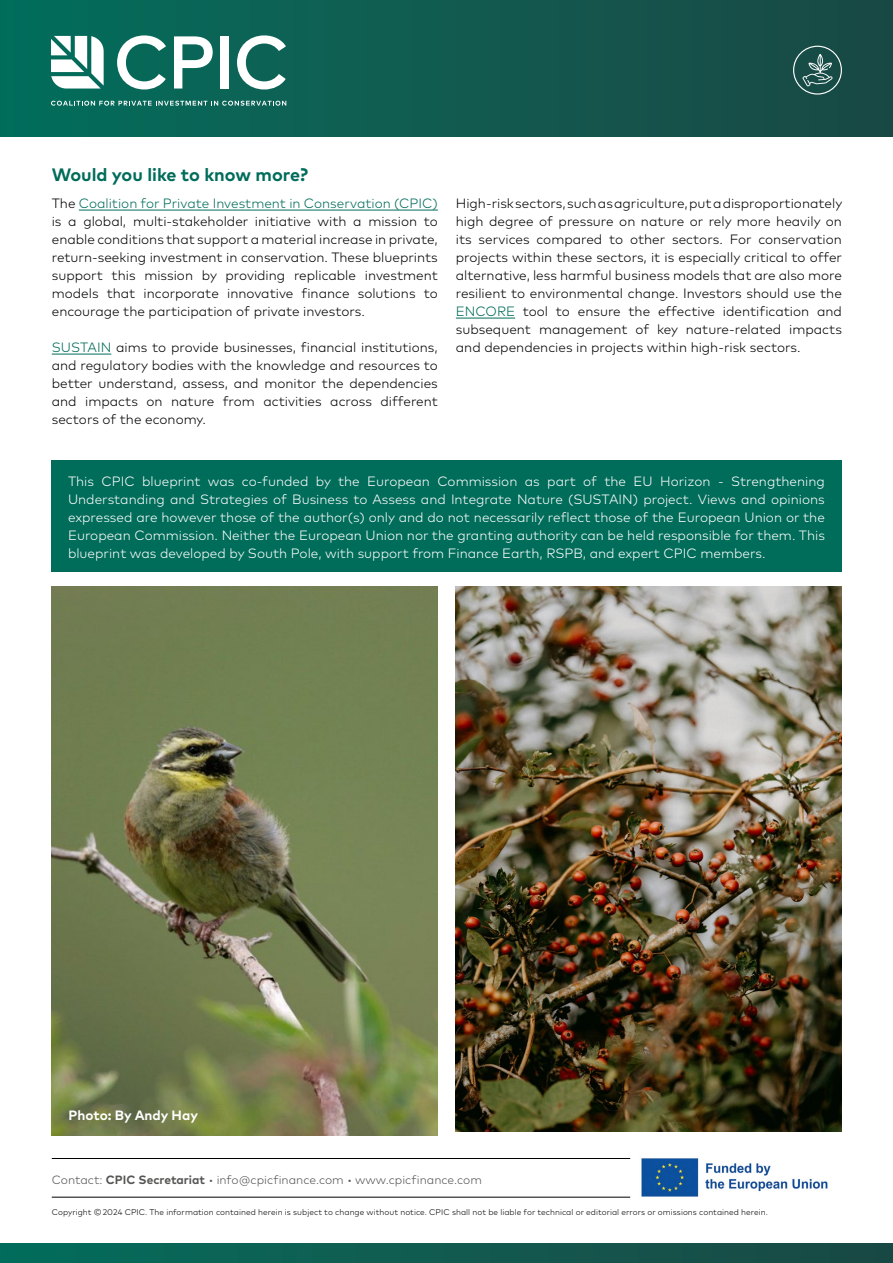
<style>
.page{position:relative;width:893px;height:1263px;background:#fff}
.page>*{position:absolute;margin:0;border:0;box-sizing:border-box;transform-origin:0 0}
.t1{font:700 18px "Mark Pro";color:#006c5a}
.t2{font:300 13.5px/18px "Mark Pro";color:#000;text-align:justify}
.t3{font:300 13.5px/18px "Mark Pro";color:#fff;text-align:justify}
.t4{font:700 13.5px "Mark Pro";color:#fff}
.t5{font:300 12px "Mark Pro";color:#565655}
.t6{font:300 8.25px "Mark Pro";letter-spacing:.005em;color:#000}
.s1{color:#006c5a}
.s2{font-weight:700}
</style>
<div class="page">
<div style="left:0;top:0;width:893px;height:136px;background:linear-gradient(to right,#046e5c,#1c4945)"></div>
<div style="left:793px;top:46px;width:49px;height:49px;border:1px solid #fff;border-radius:50%"></div>
<svg style="left:117px;top:35px;width:49px;height:54px"></svg>
<svg style="left:174px;top:36px;width:39px;height:53px"></svg>
<div style="left:220px;top:36px;width:9px;height:53px;background:#fff"></div>
<svg style="left:237px;top:35px;width:49px;height:54px"></svg>
<svg style="left:51px;top:101px;width:235px;height:5px"></svg>
<svg style="left:51px;top:36px;width:53px;height:53px"></svg>
<div style="left:0;top:1244px;width:893px;height:19px;background:linear-gradient(to right,#056d5b,#1b4844)"></div>
<hr style="left:79px;top:210px;width:359px;height:1px;background:#006c5a">
<hr style="left:52px;top:354px;width:59px;height:1px;background:#006c5a">
<hr style="left:456px;top:318px;width:59px;height:1px;background:#006c5a">
<hr style="left:52px;top:1197px;width:578px;height:1px;background:#000">
<img style="left:52px;top:586px;width:385px;height:549px">
<hr style="left:52px;top:1158px;width:578px;height:1px;background:#000">
<svg style="left:802px;top:54px;width:31px;height:33px"></svg>
<img style="left:455px;top:586px;width:387px;height:545px">
<div style="left:51px;top:461px;width:791px;height:111px;background:#006c5a"></div>
<img style="left:641px;top:1158px;width:187px;height:39px">
<h1 class="t1" style="left:52px;top:161px;width:258px">Would you like to know more?</h1>
<p class="t2" style="left:52px;top:193px;width:388px">The <span class="s1">Coalition for Private Investment in Conservation (CPIC) </span>is a global, multi-stakeholder initiative with a mission to enable conditions that support a material increase in private, return-seeking investment in conservation. These blueprints support this mission by providing replicable investment models that incorporate innovative finance solutions to encourage the participation of private investors.</p>
<p class="t2" style="left:52px;top:337px;width:388px"><span class="s1">SUSTAIN</span> aims to provide businesses, financial institutions, and regulatory bodies with the knowledge and resources to better understand, assess, and monitor the dependencies and impacts on nature from activities across different sectors of the economy.</p>
<p class="t2" style="left:456px;top:193px;width:388px">High-risk sectors, such as agriculture, put a disproportionately high degree of pressure on nature or rely more heavily on its services compared to other sectors. For conservation projects within these sectors, it is especially critical to offer alternative, less harmful business models that are also more resilient to environmental change. Investors should use the <span class="s1">ENCORE</span> tool to ensure the effective identification and subsequent management of key nature-related impacts and dependencies in projects within high-risk sectors.</p>
<p class="t3" style="left:68px;top:471px;width:758px">This CPIC blueprint was co-funded by the European Commission as part of the EU Horizon - Strengthening Understanding and Strategies of Business to Assess and Integrate Nature (SUSTAIN) project. Views and opinions expressed are however those of the author(s) only and do not necessarily reflect those of the European Union or the European Commission. Neither the European Union nor the granting authority can be held responsible for them. This blueprint was developed by South Pole, with support from Finance Earth, RSPB, and expert CPIC members.</p>
<p class="t4" style="left:69px;top:1105px;width:131px">Photo: By Andy Hay</p>
<p class="t5" style="left:52px;top:1171px;width:432px">Contact: <span class="s2">CPIC Secretariat</span> • info@cpicfinance.com • www.cpicfinance.com</p>
<p class="t6" style="left:52px;top:1206px;width:718px">Copyright © 2024 CPIC. The information contained herein is subject to change without notice. CPIC shall not be liable for technical or editorial errors or omissions contained herein.</p>
</div>
